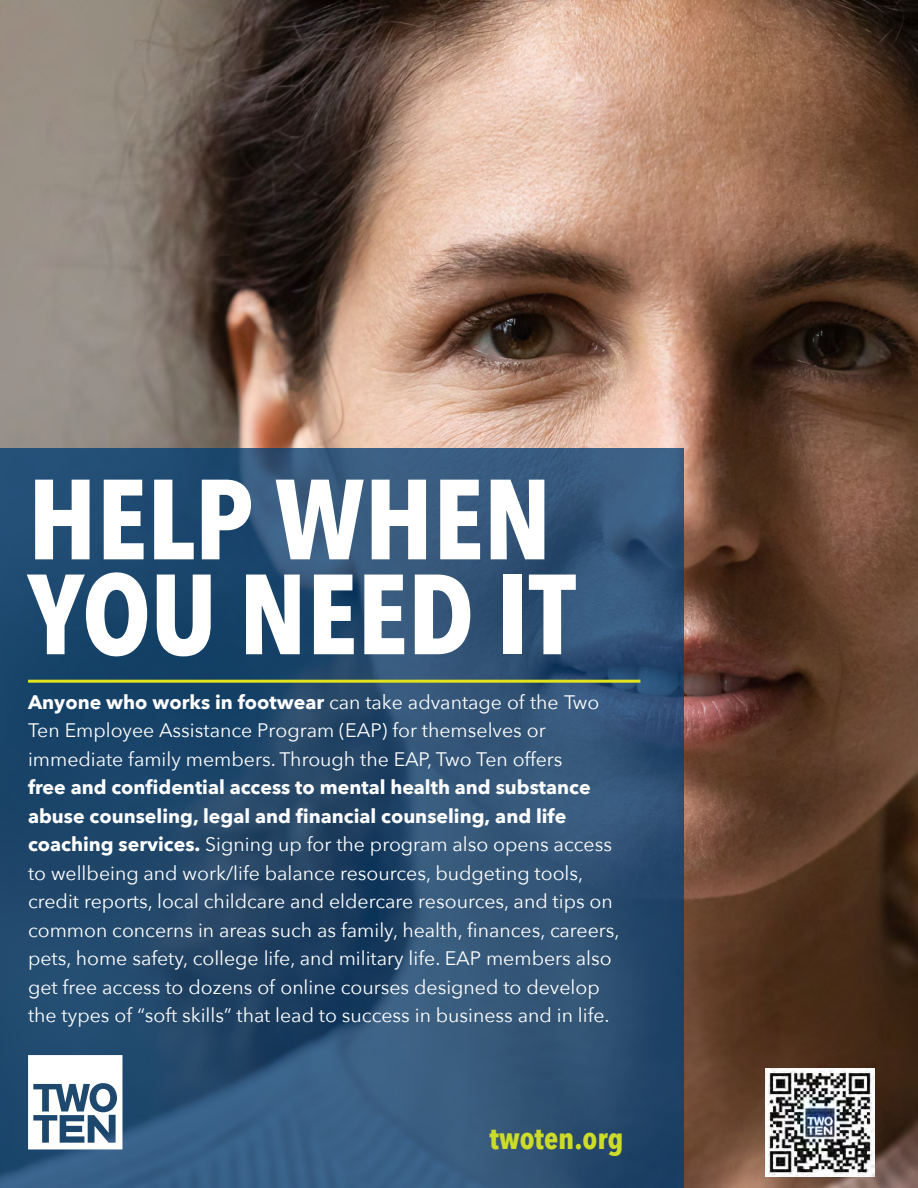
<style>
.page{position:relative;width:918px;height:1188px;background:#fff}
.page>*{position:absolute;margin:0;border:0;box-sizing:border-box;transform-origin:0 0}
.t1{font:700 112.65px/94.9px "Avenir Next Condensed";color:#fff}
.t2{font:700 30px "Avenir Next Condensed";color:#cddc28}
.t3{font:19.5px/28.5px "Avenir Next";color:#fff}
.s1{font-weight:700}
</style>
<div class="page">
<img style="left:0;top:0;width:918px;height:1188px">
<svg style="left:0;top:448px;width:684px;height:740px;background:#294e72"></svg>
<hr style="left:28px;top:680px;width:612px;height:3px;background:#e2e31d">
<svg style="left:28px;top:1055px;width:94px;height:94px"></svg>
<img style="left:766px;top:1068px;width:108px;height:109px">
<p class="t1" style="left:28px;top:472px;width:549px">HELP WHEN<br>YOU NEED IT</p>
<p class="t3" style="left:28px;top:687px;width:593px"><span class="s1">Anyone who works in footwear</span> can take advantage of the Two Ten Employee Assistance Program (EAP) for themselves or immediate family members. Through the EAP, Two Ten offers<br><span class="s1">free and confidential access to mental health and substance abuse counseling, legal and financial counseling, and life coaching services.</span> Signing up for the program also opens access to wellbeing and work/life balance resources, budgeting tools, credit reports, local childcare and eldercare resources, and tips on common concerns in areas such as family, health, finances, careers, pets, home safety, college life, and military life. EAP members also get free access to dozens of online courses designed to develop the types of “soft skills” that lead to success in business and in life.</p>
<p class="t2" style="left:490px;top:1120px;width:135px">twoten.org</p>
</div>
